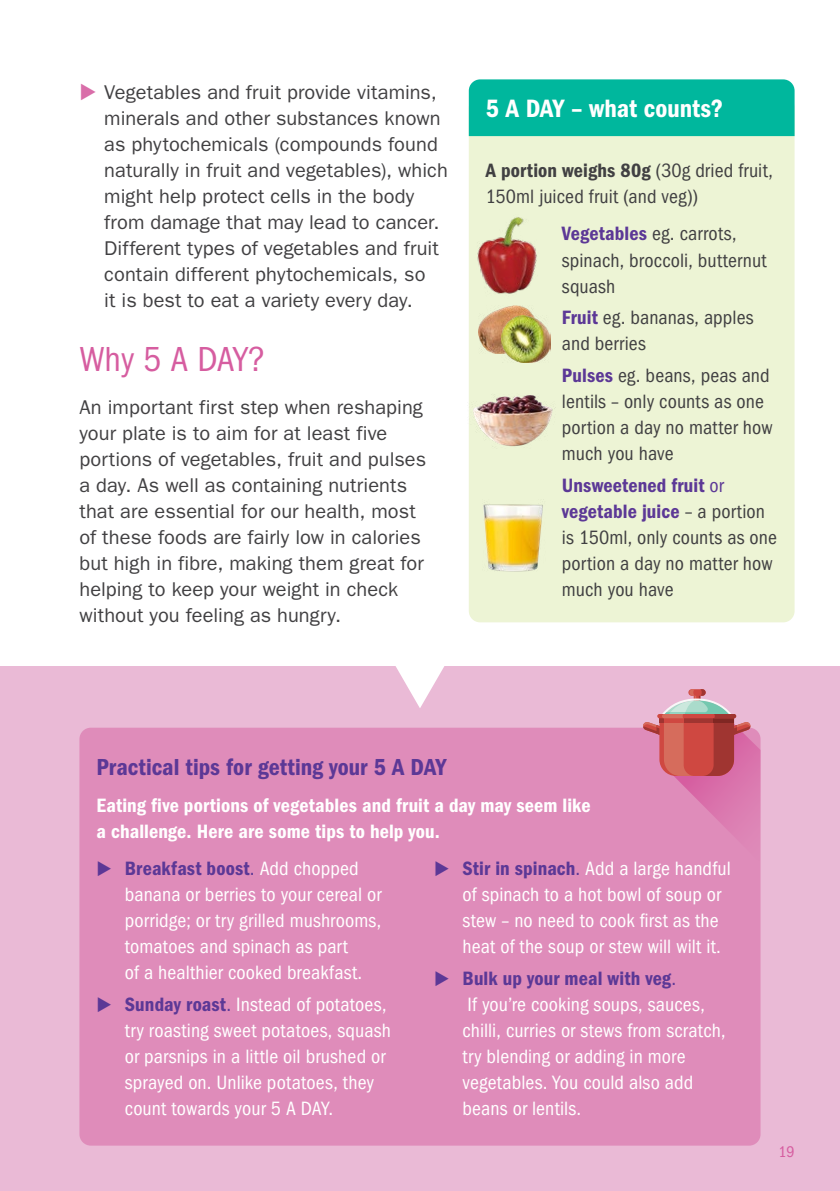
<style>
.page{position:relative;width:840px;height:1191px;background:#fff}
.page>*{position:absolute;margin:0;border:0;box-sizing:border-box;transform-origin:0 0}
.t1{font:condensed 36px "ITC Franklin Gothic Std";letter-spacing:-.02em;color:#d65da0}
.t2{font:26px "ITC Franklin Gothic Std Dm Cd";color:#fff}
.t3{font:24px "ITC Franklin Gothic Std Dm Cd";color:#5c3896}
.t4{font:20px/26px "ITC Franklin Gothic Std";letter-spacing:.005em;color:#414042}
.t5{font:condensed 20px/26px "ITC Franklin Gothic Std";letter-spacing:.005em;color:#fff}
.t6{font:condensed 20px/26px "ITC Franklin Gothic Std";letter-spacing:.005em;color:#414042}
.t7{font:20px/26px "ITC Franklin Gothic Std Dm Cd";letter-spacing:.005em;color:#fff}
.t8{font:condensed 16px "ITC Franklin Gothic Std";color:#d65da0}
.s1{color:#d96ea9}
.s2{font-family:"ITC Franklin Gothic Std Dm Cd";font-stretch:normal}
.s3{font-family:"ITC Franklin Gothic Std Dm Cd";font-stretch:normal;color:#5c3896}
.s4{color:#5c3896}
</style>
<div class="page">
<div style="left:0;top:666px;width:839px;height:525px;background:#eabad6"></div>
<div style="left:468px;top:96px;width:326px;height:526px;background:#edf4d5;border-radius:11px"></div>
<div style="left:468px;top:79px;width:326px;height:57px;background:#00b79d"></div>
<svg style="left:395px;top:666px;width:50px;height:42px"></svg>
<div style="left:79px;top:727px;width:681px;height:418px;background:#df8cba;border-radius:11px"></div>
<svg style="left:642px;top:689px;width:118px;height:145px"></svg>
<img style="left:483px;top:504px;width:60px;height:68px">
<img style="left:478px;top:306px;width:55px;height:47px">
<img style="left:501px;top:315px;width:49px;height:47px">
<img style="left:468px;top:211px;width:69px;height:92px">
<img style="left:468px;top:385px;width:88px;height:67px">
<p class="t4" style="left:104px;top:79px;width:345px;text-indent:-25px"><span class="s1">◆</span> Vegetables and fruit provide vitamins, minerals and other substances known as phytochemicals (compounds found naturally in fruit and vegetables), which might help protect cells in the body from damage that may lead to cancer.<br>Different types of vegetables and fruit contain different phytochemicals, so<br>it is best to eat a variety every day.</p>
<p class="t1" style="left:79px;top:339px;width:187px">Why 5 A DAY?</p>
<p class="t4" style="left:79px;top:395px;width:348px">An important first step when reshaping your plate is to aim for at least five portions of vegetables, fruit and pulses a day. As well as containing nutrients that are essential for our health, most of these foods are fairly low in calories but high in fibre, making them great for helping to keep your weight in check without you feeling as hungry.</p>
<p class="t2" style="left:485px;top:94px;width:239px">5 A DAY – what counts?</p>
<p class="t6" style="left:485px;top:158px;width:288px"><span class="s2">A portion weighs 80g</span> (30g dried fruit,<br>150ml juiced fruit (and veg))</p>
<p class="t6" style="left:561px;top:221px;width:206px"><span class="s3">Vegetables</span> eg. carrots, spinach, broccoli, butternut squash</p>
<p class="t6" style="left:561px;top:305px;width:193px"><span class="s3">Fruit</span> eg. bananas, apples and berries</p>
<p class="t6" style="left:561px;top:362px;width:212px"><span class="s3">Pulses</span> eg. beans, peas and lentils – only counts as one portion a day no matter how much you have</p>
<p class="t6" style="left:561px;top:472px;width:216px"><span class="s3">Unsweetened fruit</span> <span class="s4">or </span><span class="s3">vegetable juice</span> – a portion is 150ml, only counts as one portion a day no matter how much you have</p>
<p class="t3" style="left:96px;top:753px;width:351px">Practical tips for getting your 5 A DAY</p>
<p class="t7" style="left:96px;top:792px;width:495px">Eating five portions of vegetables and fruit a day may seem like a challenge. Here are some tips to help you.</p>
<p class="t5" style="left:125px;top:856px;width:258px;text-indent:-28px"><span class="s4">◆</span> <span class="s3">Breakfast boost</span><span class="s4">.</span> Add chopped banana or berries to your cereal or porridge; or try grilled mushrooms, tomatoes and spinach as part<br>of a healthier cooked breakfast.</p>
<p class="t5" style="left:125px;top:991px;width:267px;text-indent:-28px"><span class="s4">◆</span> <span class="s3">Sunday roast</span><span class="s4">.</span> Instead of potatoes, try roasting sweet potatoes, squash or parsnips in a little oil brushed or sprayed on. Unlike potatoes, they count towards your 5 A DAY.</p>
<p class="t5" style="left:462px;top:856px;width:269px;text-indent:-28px"><span class="s4">◆</span> <span class="s3">Stir in spinach</span><span class="s4">.</span> Add a large handful of spinach to a hot bowl of soup or stew – no need to cook first as the heat of the soup or stew will wilt it.</p>
<p class="t5" style="left:462px;top:965px;width:264px;text-indent:-28px"><span class="s4">◆</span> <span class="s3">Bulk up your meal with veg</span><span class="s4">.<br></span>If you’re cooking soups, sauces, chilli, curries or stews from scratch, try blending or adding in more vegetables. You could also add beans or lentils.</p>
<p class="t8" style="left:778px;top:1142px;width:18px">19</p>
</div>
